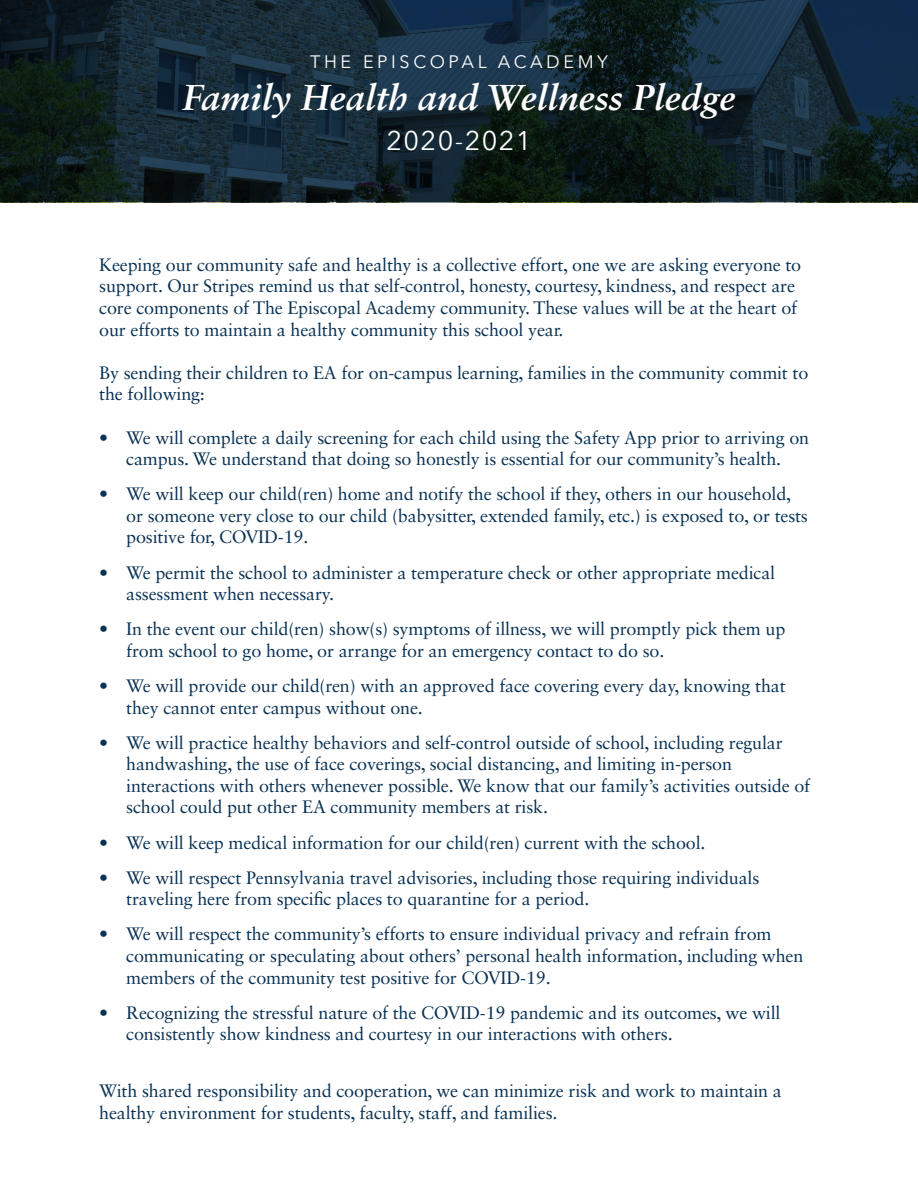
<style>
.page{position:relative;width:918px;height:1188px;background:#fff}
.page>*{position:absolute;margin:0;border:0;box-sizing:border-box;transform-origin:0 0}
.t1{font:italic 700 36px "Sabon LT Std";color:#fff}
.t2{font:27px "Avenir Next";letter-spacing:.05em;color:#fff}
.t3{font:18px/21.6px "Sabon LT Std";letter-spacing:-.01em;color:#093153}
.t4{font:18px "Avenir Next";letter-spacing:.2em;color:#fff}
</style>
<div class="page">
<svg style="left:0;top:0;width:918px;height:202px;background:#13262f"></svg>
<p class="t4" style="left:310px;top:46px;width:299px">THE EPISCOPAL ACADEMY</p>
<p class="t1" style="left:183px;top:75px;width:554px">Family Health and Wellness Pledge</p>
<p class="t2" style="left:387px;top:118px;width:146px">2020-2021</p>
<p class="t3" style="left:99px;top:254px;width:704px">Keeping our community safe and healthy is a collective effort, one we are asking everyone to support. Our Stripes remind us that self-control, honesty, courtesy, kindness, and respect are core components of The Episcopal Academy community. These values will be at the heart of our efforts to maintain a healthy community this school year.</p>
<p class="t3" style="left:99px;top:362px;width:711px">By sending their children to EA for on-campus learning, families in the community commit to the following:</p>
<p class="t3" style="left:99px;top:426px;width:711px;text-align:center">• We will complete a daily screening for each child using the Safety App prior to arriving on campus. We understand that doing so honestly is essential for our community’s health.</p>
<p class="t3" style="left:126px;top:483px;width:683px;text-indent:-27px">• We will keep our child(ren) home and notify the school if they, others in our household, or someone very close to our child (babysitter, extended family, etc.) is exposed to, or tests positive for, COVID-19.</p>
<p class="t3" style="left:126px;top:561px;width:650px;text-indent:-27px">• We permit the school to administer a temperature check or other appropriate medical assessment when necessary.</p>
<p class="t3" style="left:126px;top:618px;width:661px;text-indent:-27px">• In the event our child(ren) show(s) symptoms of illness, we will promptly pick them up from school to go home, or arrange for an emergency contact to do so.</p>
<p class="t3" style="left:126px;top:675px;width:661px;text-indent:-27px">• We will provide our child(ren) with an approved face covering every day, knowing that they cannot enter campus without one.</p>
<p class="t3" style="left:126px;top:731px;width:685px;text-indent:-27px">• We will practice healthy behaviors and self-control outside of school, including regular handwashing, the use of face coverings, social distancing, and limiting in-person interactions with others whenever possible. We know that our family’s activities outside of school could put other EA community members at risk.</p>
<p class="t3" style="left:99px;top:831px;width:608px">• We will keep medical information for our child(ren) current with the school.</p>
<p class="t3" style="left:126px;top:866px;width:635px;text-indent:-27px">• We will respect Pennsylvania travel advisories, including those requiring individuals traveling here from specific places to quarantine for a period.</p>
<p class="t3" style="left:126px;top:923px;width:679px;text-indent:-27px">• We will respect the community’s efforts to ensure individual privacy and refrain from communicating or speculating about others’ personal health information, including when members of the community test positive for COVID-19.</p>
<p class="t3" style="left:126px;top:1001px;width:656px;text-indent:-27px">• Recognizing the stressful nature of the COVID-19 pandemic and its outcomes, we will consistently show kindness and courtesy in our interactions with others.</p>
<p class="t3" style="left:99px;top:1080px;width:684px">With shared responsibility and cooperation, we can minimize risk and work to maintain a healthy environment for students, faculty, staff, and families.</p>
</div>
